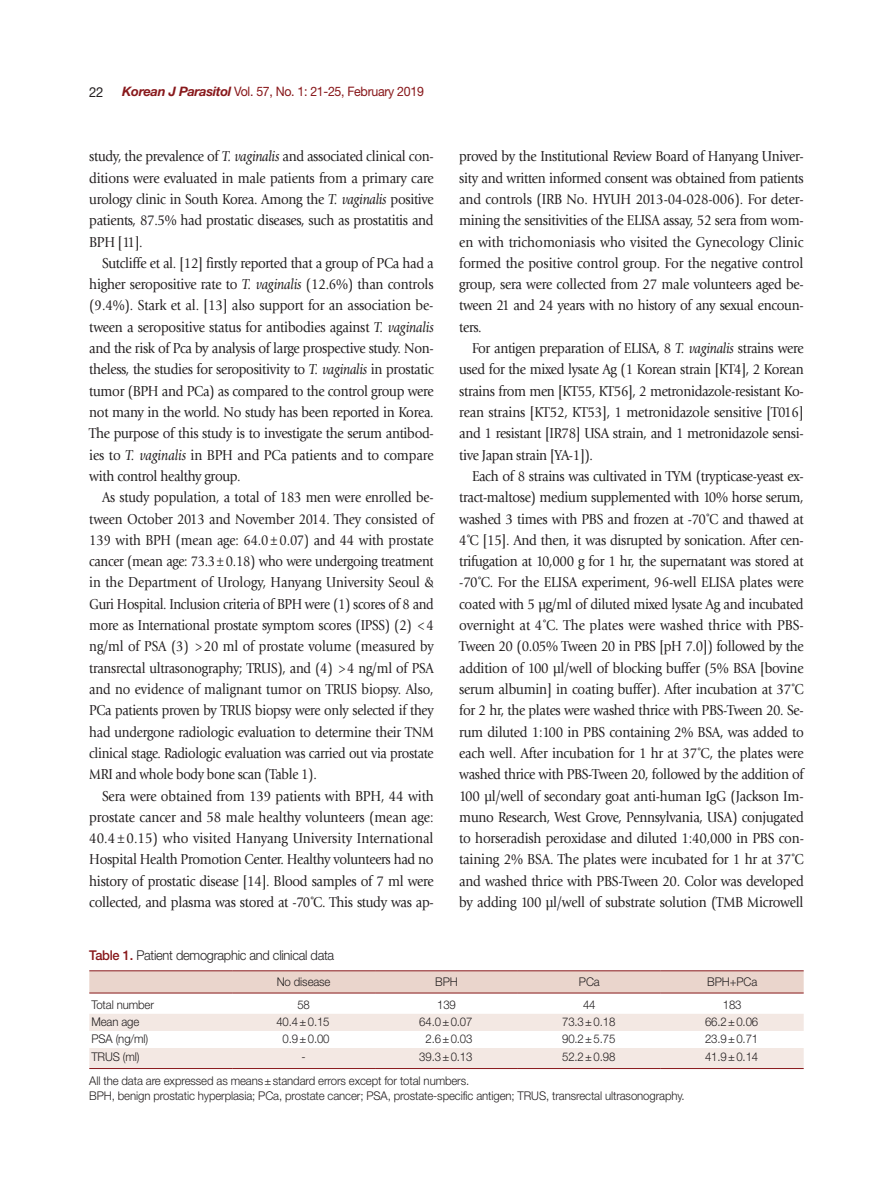
<style>
.page{position:relative;width:893px;height:1191px;background:#fff}
.page>*{position:absolute;margin:0;border:0;box-sizing:border-box;transform-origin:0 0}
.t1{font:15px/21.3px "Giovanni Std";letter-spacing:-.025em;color:#231f20;text-align:justify;scale:.9 1}
.t2{font:15px/21.3px "Giovanni Std";letter-spacing:-.025em;color:#231f20;text-align:justify;scale:.88 1}
.t3{font:13.8px "Helvetica Neue LT Std";color:#231f20;scale:.95 1}
.t4{font:300 13.5px "Helvetica Neue LT Std";letter-spacing:-.02em;color:#231f20;scale:.95 1}
.t5{font:13.05px "Helvetica Neue LT Std";letter-spacing:-.025em;color:#88181b;scale:.95 1}
.t6{font:300 12px/14.4px "Helvetica Neue LT Std";letter-spacing:-.01em;color:#231f20;scale:.95 1}
.s1{font-weight:700;font-style:italic}
.s2{font-style:italic}
.s3{font-family:"Minion Pro"}
.s4{font-weight:500;color:#88181b}
</style>
<div class="page">
<svg style="left:89px;top:971px;width:715px;height:97px"></svg>
<hr style="left:89px;top:970px;width:143px;height:1px;background:#88181b">
<hr style="left:232px;top:970px;width:143px;height:1px;background:#88181b">
<hr style="left:375px;top:970px;width:143px;height:1px;background:#88181b">
<hr style="left:518px;top:970px;width:143px;height:1px;background:#88181b">
<hr style="left:661px;top:970px;width:143px;height:1px;background:#88181b">
<hr style="left:89px;top:992px;width:143px;height:1px;background:#88181b">
<hr style="left:232px;top:992px;width:143px;height:1px;background:#88181b">
<hr style="left:375px;top:992px;width:143px;height:1px;background:#88181b">
<hr style="left:518px;top:992px;width:143px;height:1px;background:#88181b">
<hr style="left:661px;top:992px;width:143px;height:1px;background:#88181b">
<hr style="left:89px;top:1068px;width:143px;height:1px;background:#88181b">
<hr style="left:232px;top:1068px;width:143px;height:1px;background:#88181b">
<hr style="left:375px;top:1068px;width:143px;height:1px;background:#88181b">
<hr style="left:518px;top:1068px;width:143px;height:1px;background:#88181b">
<hr style="left:661px;top:1068px;width:143px;height:1px;background:#88181b">
<p class="t3" style="left:89px;top:83px;width:17px">22</p>
<p class="t5" style="left:122px;top:84px;width:319px"><span class="s1">Korean J Parasitol</span> Vol. 57, No. 1: 21-25, February 2019</p>
<p class="t1" style="left:89px;top:146px;width:384px">study, the prevalence of <span class="s2">T. vaginalis</span> and associated clinical con&shy;ditions were evaluated in male patients from a primary care urology clinic in South Korea. Among the <span class="s2">T. vaginalis</span> positive patients, 87.5% had prostatic diseases, such as prostatitis and BPH [11].</p>
<p class="t1" style="left:89px;top:252px;width:384px;text-indent:13px">Sutcliffe et al. [12] firstly reported that a group of PCa had a higher seropositive rate to <span class="s2">T. vaginalis</span> (12.6%) than controls (9.4%). Stark et al. [13] also support for an association be&shy;tween a seropositive status for antibodies against <span class="s2">T. vaginalis </span>and the risk of Pca by analysis of large prospective study. Non&shy;theless, the studies for seropositivity to <span class="s2">T. vaginalis</span> in prostatic tumor (BPH and PCa) as compared to the control group were not many in the world. No study has been reported in Korea.<br>The purpose of this study is to investigate the serum antibod&shy;ies to <span class="s2">T. vaginalis</span> in BPH and PCa patients and to compare with control healthy group.</p>
<p class="t2" style="left:89px;top:487px;width:393px;text-indent:13px">As study population, a total of 183 men were enrolled be&shy;tween October 2013 and November 2014. They consisted of 139 with BPH (mean age: 64.0<span class="s3">±</span>0.07) and 44 with prostate cancer (mean age: 73.3<span class="s3">±</span>0.18) who were undergoing treatment in the Department of Urology, Hanyang University Seoul &amp; Guri Hospital. Inclusion criteria of BPH were (1) scores of 8 and more as International prostate symptom scores (IPSS) (2) <span class="s3">&lt;</span>4 ng/ml of PSA (3) <span class="s3">&gt;</span>20 ml of prostate volume (measured by transrectal ultrasonography; TRUS), and (4) <span class="s3">&gt;</span>4 ng/ml of PSA and no evidence of malignant tumor on TRUS biopsy. Also, PCa patients proven by TRUS biopsy were only selected if they had undergone radiologic evaluation to determine their TNM clinical stage. Radiologic evaluation was carried out via prostate MRI and whole body bone scan (Table 1).</p>
<p class="t1" style="left:89px;top:785px;width:384px;text-indent:13px">Sera were obtained from 139 patients with BPH, 44 with prostate cancer and 58 male healthy volunteers (mean age:<br>40.4<span class="s3">±</span>0.15) who visited Hanyang University International Hospital Health Promotion Center. Healthy volunteers had no history of prostatic disease [14]. Blood samples of 7 ml were collected, and plasma was stored at -70˚C. This study was ap-</p>
<p class="t1" style="left:459px;top:146px;width:384px">proved by the Institutional Review Board of Hanyang Univer&shy;sity and written informed consent was obtained from patients and controls (IRB No. HYUH 2013-04-028-006). For deter&shy;mining the sensitivities of the ELISA assay, 52 sera from wom&shy;en with trichomoniasis who visited the Gynecology Clinic formed the positive control group. For the negative control group, sera were collected from 27 male volunteers aged be&shy;tween 21 and 24 years with no history of any sexual encoun&shy;ters.</p>
<p class="t1" style="left:459px;top:338px;width:384px;text-indent:13px">For antigen preparation of ELISA, 8 <span class="s2">T. vaginalis</span> strains were used for the mixed lysate Ag (1 Korean strain [KT4], 2 Korean strains from men [KT55, KT56], 2 metronidazole-resistant Ko&shy;rean strains [KT52, KT53], 1 metronidazole sensitive [T016] and 1 resistant [IR78] USA strain, and 1 metronidazole sensi&shy;tive Japan strain [YA-1]).</p>
<p class="t1" style="left:459px;top:465px;width:384px;text-indent:13px">Each of 8 strains was cultivated in TYM (trypticase-yeast ex&shy;tract-maltose) medium supplemented with 10% horse serum, washed 3 times with PBS and frozen at -70˚C and thawed at 4˚C [15]. And then, it was disrupted by sonication. After cen&shy;trifugation at 10,000 g for 1 hr, the supernatant was stored at -70˚C. For the ELISA experiment, 96-well ELISA plates were coated with 5 µg/ml of diluted mixed lysate Ag and incubated overnight at 4˚C. The plates were washed thrice with PBS-Tween 20 (0.05% Tween 20 in PBS [pH 7.0]) followed by the addition of 100 µl/well of blocking buffer (5% BSA [bovine serum albumin] in coating buffer). After incubation at 37˚C for 2 hr, the plates were washed thrice with PBS-Tween 20. Se&shy;rum diluted 1:100 in PBS containing 2% BSA, was added to each well. After incubation for 1 hr at 37˚C, the plates were washed thrice with PBS-Tween 20, followed by the addition of 100 µl/well of secondary goat anti-human IgG (Jackson Im&shy;muno Research, West Grove, Pennsylvania, USA) conjugated to horseradish peroxidase and diluted 1:40,000 in PBS con&shy;taining 2% BSA. The plates were incubated for 1 hr at 37˚C and washed thrice with PBS-Tween 20. Color was developed by adding 100 µl/well of substrate solution (TMB Microwell</p>
<p class="t4" style="left:89px;top:946px;width:259px"><span class="s4">Table 1.</span> Patient demographic and clinical data</p>
<p class="t6" style="left:277px;top:974px;width:58px">No disease</p>
<p class="t6" style="left:435px;top:974px;width:25px">BPH</p>
<p class="t6" style="left:579px;top:974px;width:23px">PCa</p>
<p class="t6" style="left:707px;top:974px;width:54px">BPH+PCa</p>
<p class="t6" style="left:91px;top:997px;width:67px">Total number</p>
<p class="t6" style="left:297px;top:997px;width:15px">58</p>
<p class="t6" style="left:437px;top:997px;width:21px">139</p>
<p class="t6" style="left:583px;top:997px;width:15px">44</p>
<p class="t6" style="left:723px;top:997px;width:21px">183</p>
<p class="t6" style="left:91px;top:1014px;width:52px">Mean age</p>
<p class="t6" style="left:276px;top:1014px;width:58px">40.4±0.15</p>
<p class="t6" style="left:419px;top:1014px;width:58px">64.0±0.07</p>
<p class="t6" style="left:562px;top:1014px;width:58px">73.3±0.18</p>
<p class="t6" style="left:705px;top:1014px;width:58px">66.2±0.06</p>
<p class="t6" style="left:91px;top:1031px;width:61px">PSA (ng/ml)</p>
<p class="t6" style="left:283px;top:1031px;width:51px">0.9±0.00</p>
<p class="t6" style="left:425px;top:1031px;width:51px">2.6±0.03</p>
<p class="t6" style="left:562px;top:1031px;width:58px">90.2±5.75</p>
<p class="t6" style="left:705px;top:1031px;width:58px">23.9±0.71</p>
<p class="t6" style="left:91px;top:1048px;width:52px">TRUS (ml)</p>
<p class="t6" style="left:301px;top:1048px;width:6px">-</p>
<p class="t6" style="left:419px;top:1048px;width:58px">39.3±0.13</p>
<p class="t6" style="left:562px;top:1048px;width:58px">52.2±0.98</p>
<p class="t6" style="left:705px;top:1048px;width:58px">41.9±0.14</p>
<p class="t6" style="left:89px;top:1073px;width:628px">All the data are expressed as means±standard errors except for total numbers.<br>BPH, benign prostatic hyperplasia; PCa, prostate cancer; PSA, prostate-specific antigen; TRUS, transrectal ultrasonography.</p>
</div>
